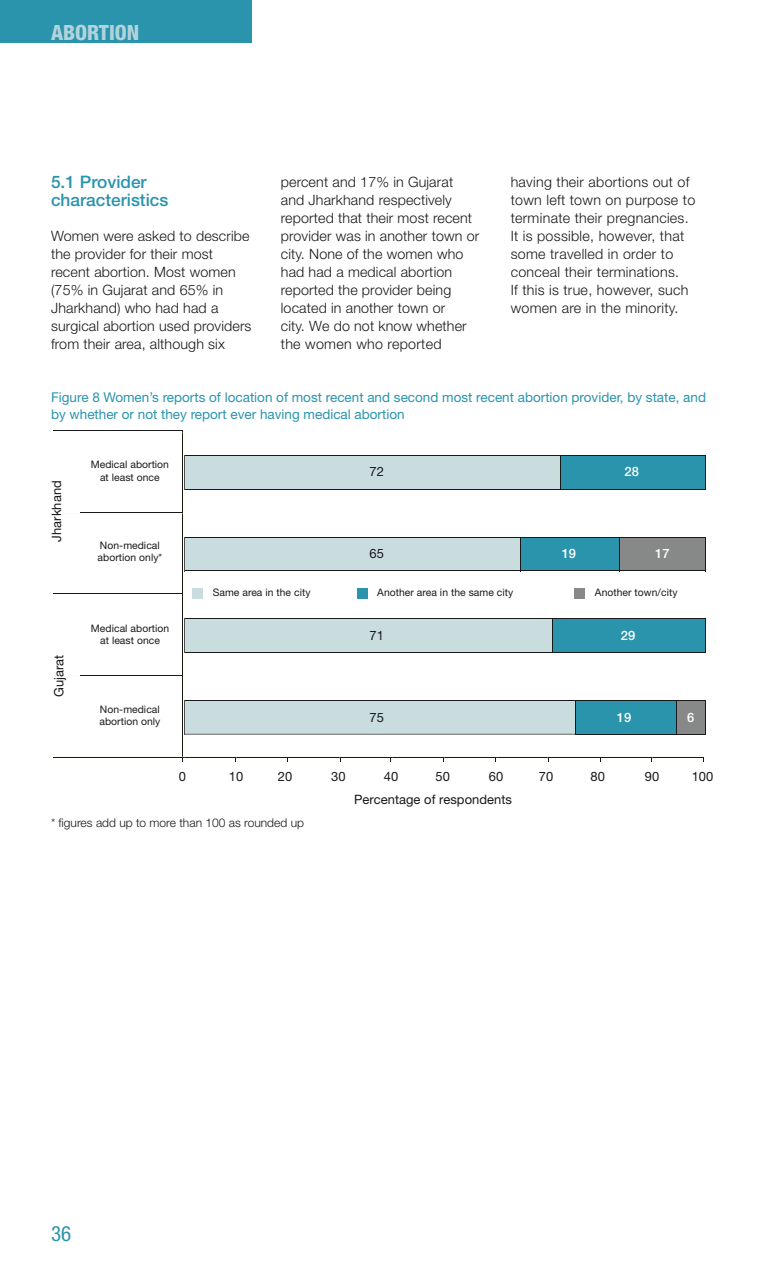
<style>
.page{position:relative;width:766px;height:1263px;background:#fff}
.page>*{position:absolute;margin:0;border:0;box-sizing:border-box;transform-origin:0 0}
.t1{font:800 condensed 21px "Helvetica Neue";color:#b2d3db}
.t2{font:condensed 21px "Helvetica Neue";color:#2a94ad}
.t3{font:500 17.25px/18px "Helvetica Neue";color:#2a94ad}
.t4{font:300 14.25px/18px "Helvetica Neue";letter-spacing:.01em;color:#191919}
.t5{font:13.5px/16.2px "Helvetica Neue";color:#2a94ad}
.t6{font:12.9px "Helvetica Neue";letter-spacing:.005em;color:#191919}
.t7{font:500 12.9px "Helvetica Neue";letter-spacing:.005em;color:#fff}
.t8{font:300 12px "Helvetica Neue";color:#191919}
.t9{font:10.35px/12.5px "Helvetica Neue";letter-spacing:.005em;color:#191919;text-align:center}
</style>
<div class="page">
<div style="left:0;top:0;width:251px;height:43px;background:#2a94ad"></div>
<div style="left:184px;top:700px;width:391px;height:34px;background:#c9dddf"></div>
<hr style="left:184px;top:700px;width:391px;height:1px;background:#191919">
<hr style="left:184px;top:734px;width:391px;height:1px;background:#191919">
<hr style="left:184px;top:700px;width:1px;height:34px;background:#191919">
<div style="left:184px;top:619px;width:368px;height:33px;background:#c9dddf"></div>
<hr style="left:184px;top:619px;width:368px;height:1px;background:#191919">
<hr style="left:184px;top:652px;width:368px;height:1px;background:#191919">
<hr style="left:184px;top:619px;width:1px;height:34px;background:#191919">
<div style="left:184px;top:537px;width:336px;height:33px;background:#c9dddf"></div>
<hr style="left:184px;top:537px;width:337px;height:1px;background:#191919">
<hr style="left:184px;top:570px;width:337px;height:1px;background:#191919">
<hr style="left:184px;top:537px;width:1px;height:34px;background:#191919">
<div style="left:184px;top:455px;width:376px;height:34px;background:#c9dddf"></div>
<hr style="left:184px;top:455px;width:377px;height:1px;background:#191919">
<hr style="left:184px;top:489px;width:377px;height:1px;background:#191919">
<hr style="left:184px;top:455px;width:1px;height:34px;background:#191919">
<div style="left:575px;top:700px;width:100px;height:34px;background:#2a94ad"></div>
<hr style="left:575px;top:700px;width:101px;height:1px;background:#191919">
<hr style="left:575px;top:734px;width:101px;height:1px;background:#191919">
<hr style="left:575px;top:700px;width:1px;height:34px;background:#191919">
<div style="left:552px;top:619px;width:153px;height:33px;background:#2a94ad"></div>
<hr style="left:552px;top:619px;width:153px;height:1px;background:#191919">
<hr style="left:705px;top:619px;width:1px;height:34px;background:#191919">
<hr style="left:552px;top:652px;width:153px;height:1px;background:#191919">
<hr style="left:552px;top:619px;width:1px;height:34px;background:#191919">
<div style="left:520px;top:537px;width:99px;height:33px;background:#2a94ad"></div>
<hr style="left:520px;top:537px;width:99px;height:1px;background:#191919">
<hr style="left:520px;top:570px;width:99px;height:1px;background:#191919">
<hr style="left:520px;top:537px;width:1px;height:34px;background:#191919">
<div style="left:560px;top:455px;width:145px;height:34px;background:#2a94ad"></div>
<hr style="left:560px;top:455px;width:145px;height:1px;background:#191919">
<hr style="left:705px;top:455px;width:1px;height:34px;background:#191919">
<hr style="left:560px;top:489px;width:145px;height:1px;background:#191919">
<hr style="left:560px;top:455px;width:1px;height:34px;background:#191919">
<div style="left:675px;top:700px;width:30px;height:34px;background:#878988"></div>
<hr style="left:675px;top:700px;width:30px;height:1px;background:#191919">
<hr style="left:705px;top:700px;width:1px;height:34px;background:#191919">
<hr style="left:675px;top:734px;width:30px;height:1px;background:#191919">
<hr style="left:675px;top:700px;width:1px;height:34px;background:#191919">
<div style="left:619px;top:537px;width:86px;height:33px;background:#878988"></div>
<hr style="left:619px;top:537px;width:86px;height:1px;background:#191919">
<hr style="left:705px;top:537px;width:1px;height:34px;background:#191919">
<hr style="left:619px;top:570px;width:86px;height:1px;background:#191919">
<hr style="left:619px;top:537px;width:1px;height:34px;background:#191919">
<hr style="left:182px;top:757px;width:521px;height:1px;background:#191919">
<hr style="left:182px;top:430px;width:1px;height:327px;background:#191919">
<hr style="left:80px;top:675px;width:103px;height:1px;background:#191919">
<hr style="left:80px;top:512px;width:103px;height:1px;background:#191919">
<hr style="left:53px;top:757px;width:130px;height:1px;background:#191919">
<hr style="left:53px;top:430px;width:130px;height:1px;background:#191919">
<hr style="left:53px;top:593px;width:130px;height:1px;background:#191919">
<div style="left:192px;top:588px;width:11px;height:11px;background:#c9dddf"></div>
<div style="left:356px;top:588px;width:11px;height:11px;background:#2a94ad"></div>
<div style="left:574px;top:588px;width:11px;height:11px;background:#878988"></div>
<h1 class="t1" style="left:51px;top:19px;width:90px">ABORTION</h1>
<p class="t3" style="left:51px;top:173px;width:119px">5.1 Provider characteristics</p>
<p class="t4" style="left:51px;top:226px;width:202px">Women were asked to describe the provider for their most recent abortion. Most women (75% in Gujarat and 65% in<br>Jharkhand) who had had a surgical abortion used providers from their area, although six</p>
<p class="t4" style="left:281px;top:172px;width:200px">percent and 17% in Gujarat and Jharkhand respectively reported that their most recent provider was in another town or city. None of the women who had had a medical abortion reported the provider being located in another town or<br>city. We do not know whether the women who reported</p>
<p class="t4" style="left:510px;top:172px;width:186px">having their abortions out of town left town on purpose to terminate their pregnancies.<br>It is possible, however, that some travelled in order to conceal their terminations.<br>If this is true, however, such women are in the minority.</p>
<p class="t5" style="left:51px;top:389px;width:656px">Figure 8 Women’s reports of location of most recent and second most recent abortion provider, by state, and by whether or not they report ever having medical abortion</p>
<p class="t6" style="left:49px;top:542px;width:63px;rotate:-90deg">Jharkhand</p>
<p class="t6" style="left:51px;top:697px;width:44px;rotate:-90deg">Gujarat</p>
<p class="t9" style="left:91px;top:458px;width:80px">Medical abortion at least once</p>
<p class="t9" style="left:98px;top:539px;width:66px;text-align:left">Non-medical abortion only*</p>
<p class="t9" style="left:91px;top:622px;width:80px">Medical abortion at least once</p>
<p class="t9" style="left:213px;top:586px;width:99px">Same area in the city</p>
<p class="t9" style="left:99px;top:702px;width:62px;text-align:left">Non-medical abortion only</p>
<p class="t6" style="left:179px;top:768px;width:9px">0</p>
<p class="t6" style="left:229px;top:768px;width:16px">10</p>
<p class="t6" style="left:278px;top:768px;width:16px">20</p>
<p class="t8" style="left:51px;top:815px;width:254px">* figures add up to more than 100 as rounded up</p>
<p class="t6" style="left:369px;top:464px;width:16px">72</p>
<p class="t7" style="left:624px;top:464px;width:16px">28</p>
<p class="t6" style="left:369px;top:546px;width:16px">65</p>
<p class="t7" style="left:561px;top:546px;width:16px">19</p>
<p class="t7" style="left:655px;top:546px;width:16px">17</p>
<p class="t9" style="left:377px;top:586px;width:137px">Another area in the same city</p>
<p class="t9" style="left:594px;top:586px;width:84px">Another town/city</p>
<p class="t6" style="left:369px;top:627px;width:16px">71</p>
<p class="t7" style="left:620px;top:627px;width:16px">29</p>
<p class="t6" style="left:369px;top:710px;width:16px">75</p>
<p class="t7" style="left:616px;top:710px;width:16px">19</p>
<p class="t7" style="left:687px;top:710px;width:9px">6</p>
<p class="t6" style="left:331px;top:768px;width:16px">30</p>
<p class="t6" style="left:384px;top:768px;width:16px">40</p>
<p class="t6" style="left:435px;top:768px;width:16px">50</p>
<p class="t6" style="left:489px;top:768px;width:16px">60</p>
<p class="t6" style="left:538px;top:768px;width:16px">70</p>
<p class="t6" style="left:590px;top:768px;width:16px">80</p>
<p class="t6" style="left:644px;top:768px;width:16px">90</p>
<p class="t6" style="left:691px;top:768px;width:23px">100</p>
<p class="t6" style="left:354px;top:792px;width:159px">Percentage of respondents</p>
<h1 class="t2" style="left:51px;top:1221px;width:22px">36</h1>
</div>
